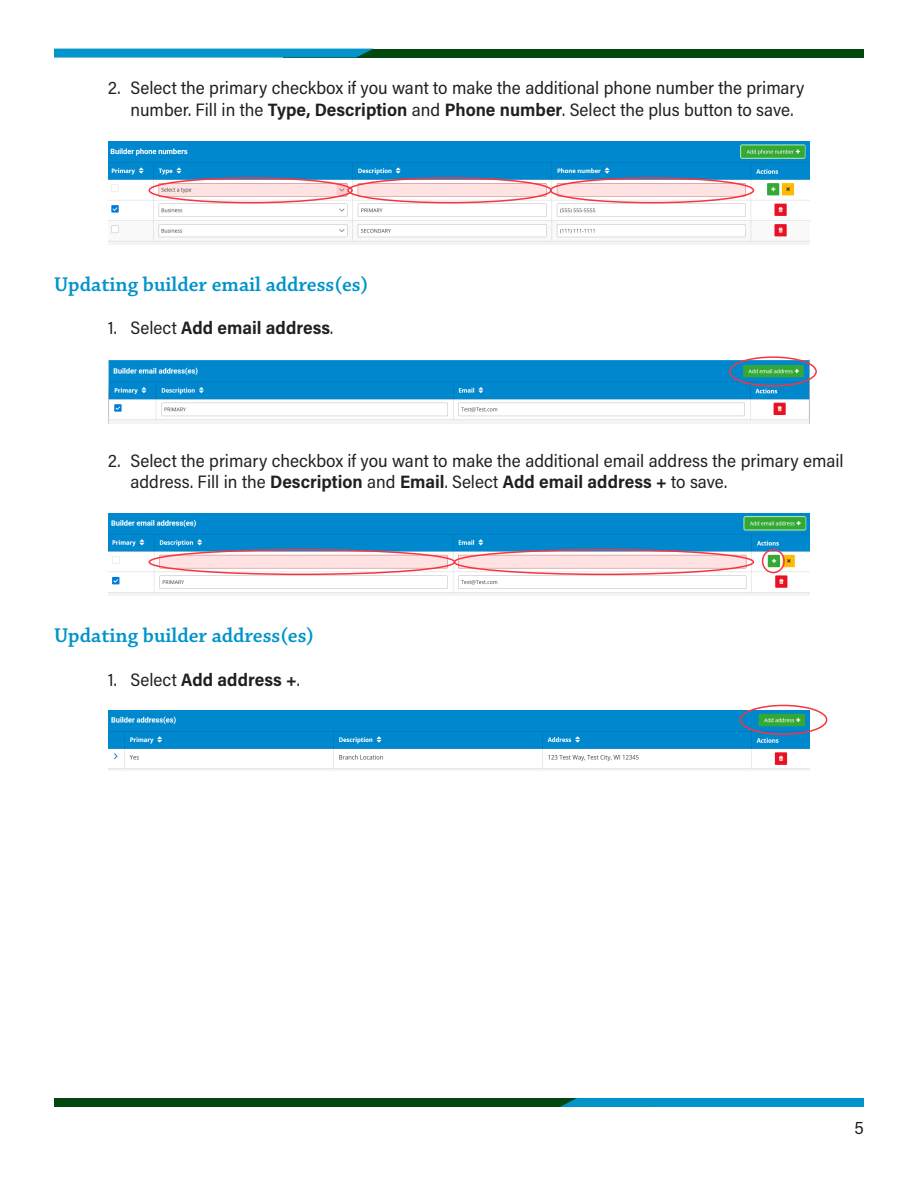
<style>
.page{position:relative;width:918px;height:1188px;background:#fff}
.page>*{position:absolute;margin:0;border:0;box-sizing:border-box;transform-origin:0 0}
.t1{font:600 21px "Chaparral Pro";color:#0094ca}
.t2{font:18px/21.6px "Acumin Pro Semi Cond";color:#231f20}
.t3{font:700 18px "Acumin Pro Semi Cond";color:#231f20}
.s1{font-weight:700}
.s2{font-weight:400}
</style>
<div class="page">
<div style="left:284px;top:49px;width:580px;height:9px;background:#004710"></div>
<svg style="left:54px;top:49px;width:319px;height:9px"></svg>
<div style="left:54px;top:1098px;width:596px;height:9px;background:#004710"></div>
<div style="left:560px;top:1098px;width:304px;height:9px;background:#0094ca"></div>
<img style="left:108px;top:141px;width:702px;height:103px">
<img style="left:108px;top:359px;width:702px;height:64px">
<img style="left:108px;top:513px;width:702px;height:83px">
<img style="left:108px;top:711px;width:702px;height:59px">
<div style="left:149px;top:177px;width:204px;height:26px;border:2px solid #fb333e;border-radius:50%"></div>
<div style="left:148px;top:549px;width:307px;height:26px;border:2px solid #fb333e;border-radius:50%"></div>
<div style="left:347px;top:177px;width:205px;height:26px;border:2px solid #fb333e;border-radius:50%"></div>
<div style="left:454px;top:549px;width:300px;height:26px;border:2px solid #fb333e;border-radius:50%"></div>
<div style="left:550px;top:177px;width:204px;height:26px;border:2px solid #fb333e;border-radius:50%"></div>
<div style="left:762px;top:549px;width:23px;height:24px;border:2px solid #fb333e;border-radius:50%"></div>
<div style="left:729px;top:356px;width:88px;height:31px;border:2px solid #fb333e;border-radius:50%"></div>
<div style="left:740px;top:705px;width:87px;height:30px;border:2px solid #fb333e;border-radius:50%"></div>
<p class="t2" style="left:130px;top:76px;width:676px;text-indent:-22px">2. Select the primary checkbox if you want to make the additional phone number the primary number. Fill in the <span class="s1">Type, Description</span> and <span class="s1">Phone number</span>. Select the plus button to save.</p>
<p class="t1" style="left:54px;top:272px;width:316px">Updating builder email address(es)</p>
<p class="t3" style="left:108px;top:315px;width:227px"><span class="s2">1. Select</span> Add email address<span class="s2">.</span></p>
<p class="t2" style="left:130px;top:449px;width:715px;text-indent:-22px">2. Select the primary checkbox if you want to make the additional email address the primary email address. Fill in the <span class="s1">Description</span> and <span class="s1">Email</span>. Select <span class="s1">Add email address +</span> to save.</p>
<p class="t1" style="left:54px;top:624px;width:262px">Updating builder address(es)</p>
<p class="t3" style="left:108px;top:667px;width:193px"><span class="s2">1. Select</span> Add address +<span class="s2">.</span></p>
<p class="t2" style="left:855px;top:1116px;width:11px">5</p>
</div>
